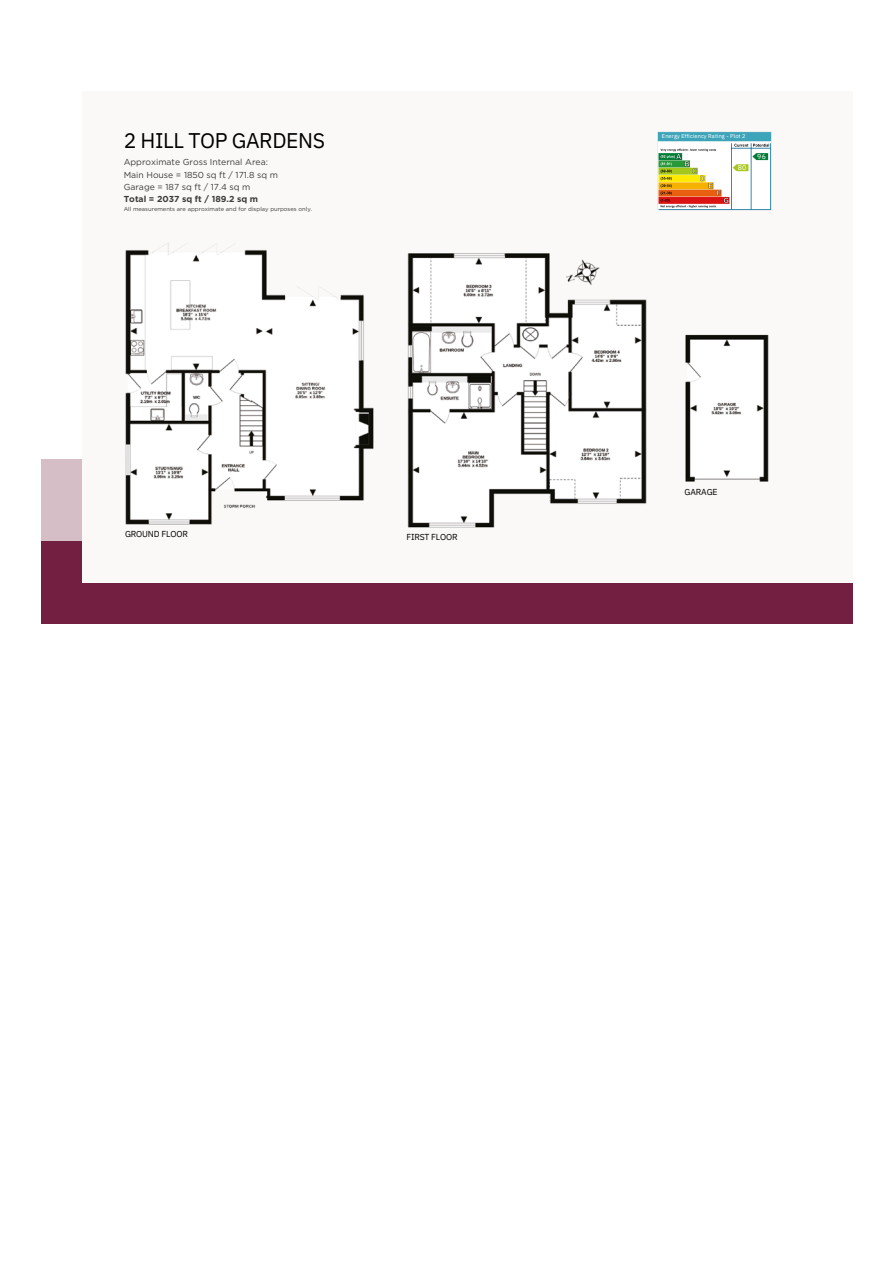
<style>
.page{position:relative;width:894px;height:1263px;background:#fff}
.page>*{position:absolute;margin:0;border:0;box-sizing:border-box;transform-origin:0 0}
.t1{font:21.15px "IBM Plex Sans";letter-spacing:-.02em;color:#000}
.t2{font:8.7px/12.3px "Gotham";color:#3c3c3b}
.t3{font:8.7px "IBM Plex Sans";letter-spacing:-.02em;color:#000}
.t4{font:7.05px "IBM Plex Sans";color:#fff}
.t5{font:5.7px "Gotham";color:#3c3c3b}
.t6{font:5.55px "IBM Plex Sans";letter-spacing:.02em;color:#fff}
.s1{font-weight:700}
</style>
<div class="page">
<div style="left:42px;top:460px;width:809px;height:163px;background:#d5bec5"></div>
<div style="left:42px;top:541px;width:809px;height:82px;background:#731f42"></div>
<div style="left:83px;top:92px;width:768px;height:490px;background:#faf9f7"></div>
<img style="left:125px;top:243px;width:644px;height:285px">
<img style="left:657px;top:131px;width:115px;height:80px">
<p class="t1" style="left:124px;top:126px;width:203px">2 HILL TOP GARDENS</p>
<p class="t2" style="left:124px;top:156px;width:156px">Approximate Gross Internal Area:<br>Main House = 1850 sq ft / 171.8 sq m<br>Garage = 187 sq ft / 17.4 sq m<br><span class="s1">Total = 2037 sq ft / 189.2 sq m</span></p>
<p class="t5" style="left:124px;top:205px;width:190px">All measurements are approximate and for display purposes only.</p>
<p class="t3" style="left:125px;top:528px;width:64px">GROUND FLOOR</p>
<p class="t3" style="left:406px;top:531px;width:53px">FIRST FLOOR</p>
<p class="t6" style="left:661px;top:132px;width:85px">Energy Efficiency Rating - Plot 2</p>
<p class="t4" style="left:737px;top:163px;width:10px">80</p>
<p class="t4" style="left:757px;top:152px;width:10px">96</p>
<p class="t3" style="left:684px;top:486px;width:34px">GARAGE</p>
</div>
